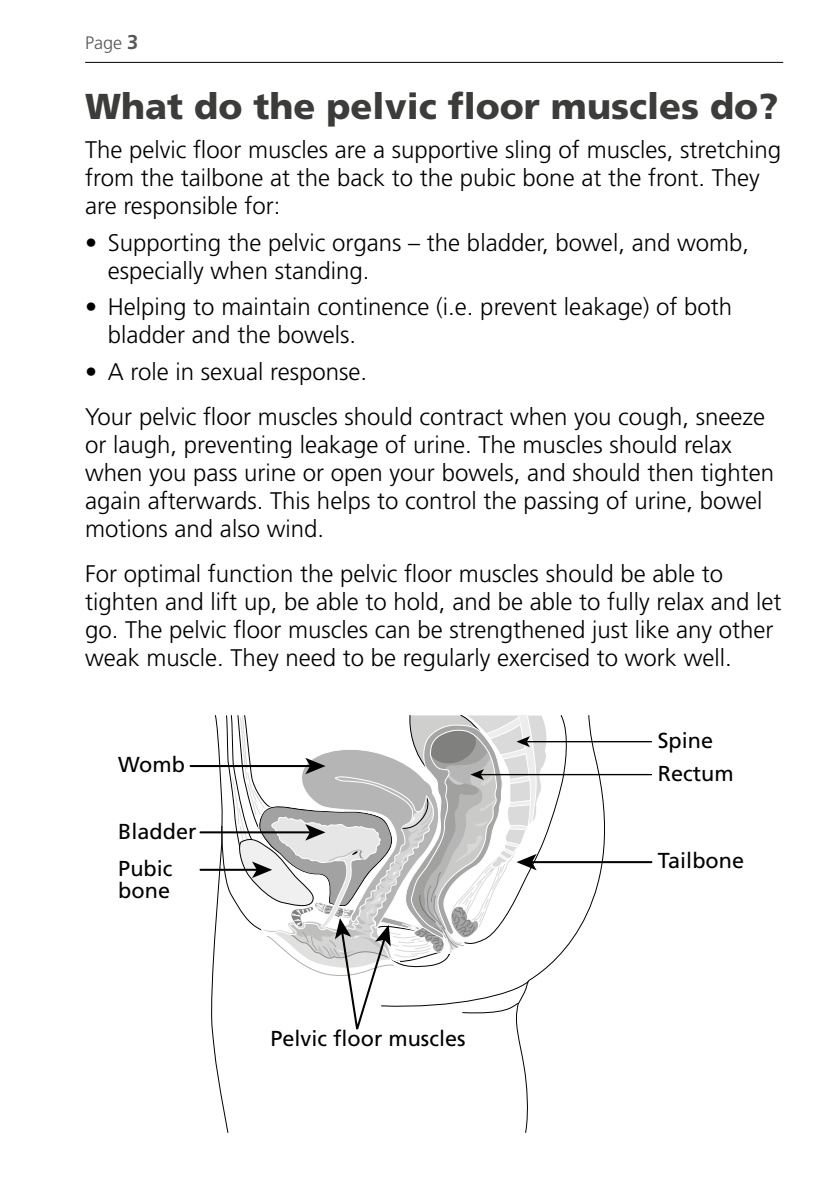
<style>
.page{position:relative;width:840px;height:1191px;background:#fff}
.page>*{position:absolute;margin:0;border:0;box-sizing:border-box;transform-origin:0 0}
.t1{font:900 36px "Frutiger";color:#3c3c3b}
.t2{font:300 24px/28px "Frutiger";color:#000}
.t3{font:21.6px/37.4px "Frutiger";color:#000}
.t4{font:300 18px "Frutiger";color:#575756}
.s1{font-weight:700;font-size:20px}
</style>
<div class="page">
<hr style="left:85px;top:62px;width:697px;height:1px;background:#000">
<svg style="left:570px;top:715px;width:60px;height:228px"></svg>
<hr style="left:525px;top:741px;width:126px;height:1px;background:#000">
<hr style="left:479px;top:774px;width:172px;height:1px;background:#000">
<hr style="left:190px;top:765px;width:121px;height:2px;background:#000">
<hr style="left:200px;top:831px;width:111px;height:2px;background:#000">
<hr style="left:200px;top:868px;width:58px;height:2px;background:#000">
<hr style="left:530px;top:861px;width:121px;height:2px;background:#000">
<svg style="left:208px;top:715px;width:362px;height:418px"></svg>
<p class="t4" style="left:85px;top:33px;width:55px">Page <span class="s1">3</span></p>
<h1 class="t1" style="left:85px;top:84px;width:694px">What do the pelvic floor muscles do?</h1>
<p class="t2" style="left:85px;top:136px;width:697px">The pelvic floor muscles are a supportive sling of muscles, stretching from the tailbone at the back to the pubic bone at the front. They are responsible for:</p>
<p class="t2" style="left:108px;top:228px;width:642px;text-indent:-23px">• Supporting the pelvic organs – the bladder, bowel, and womb, especially when standing.</p>
<p class="t2" style="left:108px;top:293px;width:625px;text-indent:-23px">• Helping to maintain continence (i.e. prevent leakage) of both bladder and the bowels.</p>
<p class="t2" style="left:85px;top:349px;width:681px;line-height:45px">• A role in sexual response.<br>Your pelvic floor muscles should contract when you cough, sneeze</p>
<p class="t2" style="left:85px;top:430px;width:690px">or laugh, preventing leakage of urine. The muscles should relax when you pass urine or open your bowels, and should then tighten again afterwards. This helps to control the passing of urine, bowel motions and also wind.</p>
<p class="t2" style="left:85px;top:559px;width:697px">For optimal function the pelvic floor muscles should be able to tighten and lift up, be able to hold, and be able to fully relax and let go. The pelvic floor muscles can be strengthened just like any other weak muscle. They need to be regularly exercised to work well.</p>
<p class="t3" style="left:118px;top:746px;width:68px">Womb</p>
<p class="t3" style="left:118px;top:812px;width:80px">Bladder<br>Pubic</p>
<p class="t3" style="left:118px;top:871px;width:53px">bone</p>
<p class="t3" style="left:270px;top:1019px;width:196px">Pelvic floor muscles</p>
<p class="t3" style="left:657px;top:721px;width:57px">Spine</p>
<p class="t3" style="left:657px;top:754px;width:77px">Rectum</p>
<p class="t3" style="left:657px;top:842px;width:88px">Tailbone</p>
</div>
